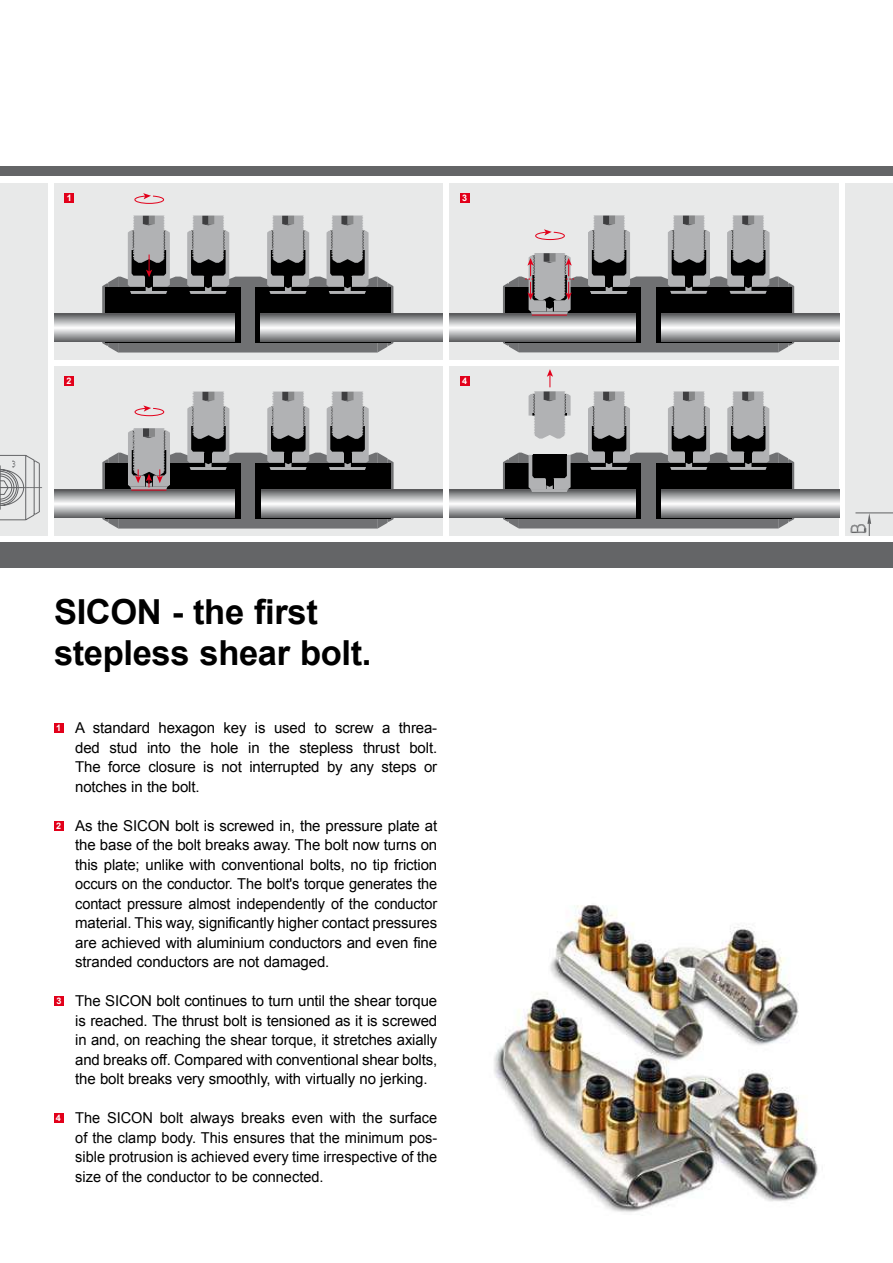
<style>
.page{position:relative;width:893px;height:1263px;background:#fff}
.page>*{position:absolute;margin:0;border:0;box-sizing:border-box;transform-origin:0 0}
.t1{font:700 34.5px/40.5px "Arial";letter-spacing:-.01em;color:#000}
.t2{font:15px/19.5px "Arial";letter-spacing:-.01em;color:#000;text-align:justify}
.t3{font:700 9px "Arial";color:#fff}
</style>
<div class="page">
<div style="left:0;top:182px;width:893px;height:354px;background:#e8e9e9"></div>
<div style="left:0;top:542px;width:893px;height:25px;background:#646567"></div>
<div style="left:0;top:166px;width:893px;height:10px;background:#646567"></div>
<div style="left:54px;top:723px;width:10px;height:10px;background:#e2001a"></div>
<div style="left:54px;top:821px;width:10px;height:10px;background:#e2001a"></div>
<div style="left:54px;top:996px;width:10px;height:10px;background:#e2001a"></div>
<div style="left:54px;top:1113px;width:10px;height:10px;background:#e2001a"></div>
<img style="left:494px;top:904px;width:324px;height:308px">
<svg style="left:0;top:455px;width:42px;height:66px"></svg>
<hr style="left:855px;top:512px;width:38px;height:1px;background:#646567">
<svg style="left:851px;top:513px;width:20px;height:23px"></svg>
<div style="left:48px;top:180px;width:6px;height:360px;background:#fff"></div>
<div style="left:839px;top:180px;width:6px;height:360px;background:#fff"></div>
<svg style="left:54px;top:314px;width:48px;height:28px"></svg>
<svg style="left:393px;top:314px;width:50px;height:28px"></svg>
<svg style="left:134px;top:193px;width:31px;height:11px"></svg>
<svg style="left:102px;top:215px;width:291px;height:137px"></svg>
<svg style="left:54px;top:490px;width:48px;height:28px"></svg>
<svg style="left:394px;top:490px;width:49px;height:28px"></svg>
<svg style="left:102px;top:392px;width:292px;height:136px"></svg>
<svg style="left:449px;top:314px;width:54px;height:28px"></svg>
<svg style="left:794px;top:314px;width:45px;height:28px"></svg>
<svg style="left:503px;top:215px;width:291px;height:137px"></svg>
<svg style="left:449px;top:490px;width:54px;height:28px"></svg>
<svg style="left:794px;top:490px;width:45px;height:28px"></svg>
<svg style="left:503px;top:369px;width:291px;height:159px"></svg>
<div style="left:65px;top:193px;width:9px;height:10px;background:#e2001a"></div>
<div style="left:65px;top:377px;width:9px;height:9px;background:#e2001a"></div>
<div style="left:460px;top:193px;width:9px;height:10px;background:#e2001a"></div>
<div style="left:460px;top:377px;width:10px;height:9px;background:#e2001a"></div>
<div style="left:50px;top:360px;width:793px;height:6px;background:#fff"></div>
<div style="left:443px;top:180px;width:6px;height:360px;background:#fff"></div>
<p class="t3" style="left:67px;top:194px;width:7px">1</p>
<p class="t3" style="left:462px;top:194px;width:7px">3</p>
<p class="t3" style="left:67px;top:378px;width:7px">2</p>
<p class="t3" style="left:462px;top:378px;width:7px">4</p>
<h1 class="t1" style="left:54px;top:595px;width:319px">SICON - the first stepless shear bolt.</h1>
<p class="t3" style="left:56px;top:725px;width:7px">1</p>
<p class="t3" style="left:56px;top:822px;width:7px">2</p>
<p class="t3" style="left:56px;top:998px;width:7px">3</p>
<p class="t3" style="left:56px;top:1115px;width:7px">4</p>
<p class="t2" style="left:75px;top:719px;width:364px">A standard hexagon key is used to screw a threa&shy;ded stud into the hole in the stepless thrust bolt.<br>The force closure is not interrupted by any steps or notches in the bolt.</p>
<p class="t2" style="left:75px;top:817px;width:364px">As the SICON bolt is screwed in, the pressure plate at the base of the bolt breaks away. The bolt now turns on this plate; unlike with conventional bolts, no tip friction occurs on the conductor. The bolt's torque generates the contact pressure almost independently of the conductor material. This way, significantly higher contact pressures are achieved with aluminium conductors and even fine stranded conductors are not damaged.</p>
<p class="t2" style="left:75px;top:992px;width:364px">The SICON bolt continues to turn until the shear torque is reached. The thrust bolt is tensioned as it is screwed in and, on reaching the shear torque, it stretches axially and breaks off. Compared with conventional shear bolts, the bolt breaks very smoothly, with virtually no jerking.</p>
<p class="t2" style="left:75px;top:1109px;width:364px">The SICON bolt always breaks even with the surface of the clamp body. This ensures that the minimum pos&shy;sible protrusion is achieved every time irrespective of the size of the conductor to be connected.</p>
</div>
